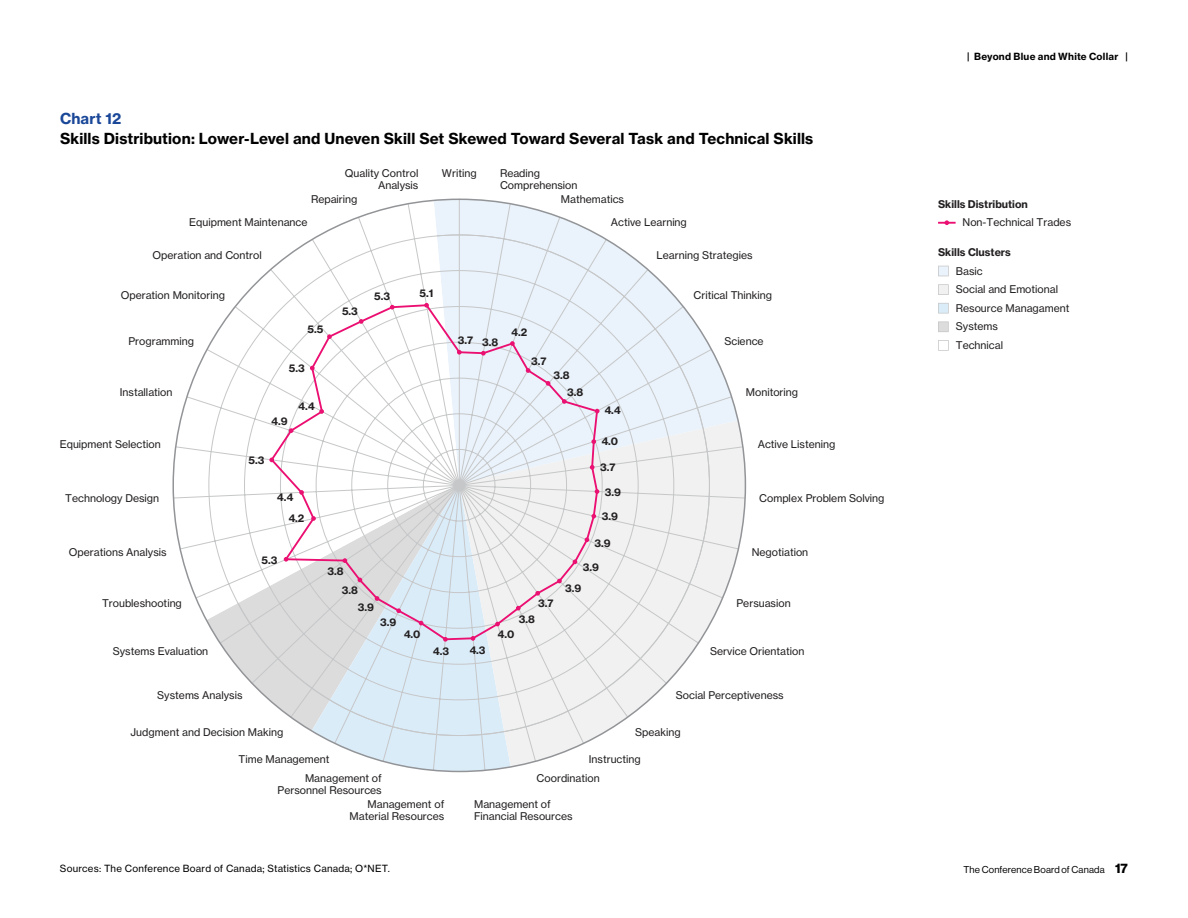
<style>
.page{position:relative;width:1188px;height:918px;background:#fff}
.page>*{position:absolute;margin:0;border:0;box-sizing:border-box;transform-origin:0 0}
.t1{font:15px "N Haas Grotesk TX Pro 75 Bd";letter-spacing:.01em;color:#000}
.t2{font:15px "N Haas Grotesk TX Pro 75 Bd";letter-spacing:.01em;color:#1a4798}
.t3{font:10.5px/12px "N Haas Grotesk TX Pro 55 Rg";color:#221f20}
.t4{font:10.5px/17.1px "N Haas Grotesk TX Pro 75 Bd";color:#221f20}
.t5{font:9.75px "N Haas Grotesk TX Pro 55 Rg";letter-spacing:.02em;color:#000}
.t6{font:9.75px "N Haas Grotesk DS Pro 55 Rg";letter-spacing:.02em;color:#000}
.t7{font:9.75px "N Haas Grotesk TX Pro 75 Bd";letter-spacing:.025em;color:#000}
.s1{font-family:"N Haas Grotesk DS Pro 75 Bd";font-size:13.5px}
</style>
<div class="page">
<svg style="left:175px;top:201px;width:571px;height:570px"></svg>
<svg style="left:938px;top:266px;width:11px;height:10px"></svg>
<svg style="left:938px;top:284px;width:11px;height:11px"></svg>
<svg style="left:938px;top:303px;width:11px;height:11px"></svg>
<svg style="left:938px;top:321px;width:11px;height:11px"></svg>
<svg style="left:938px;top:340px;width:11px;height:11px"></svg>
<svg style="left:938px;top:220px;width:18px;height:5px"></svg>
<svg style="left:269px;top:303px;width:330px;height:338px"></svg>
<svg style="left:457px;top:350px;width:5px;height:5px"></svg>
<svg style="left:481px;top:351px;width:5px;height:5px"></svg>
<svg style="left:510px;top:341px;width:5px;height:5px"></svg>
<svg style="left:526px;top:368px;width:4px;height:5px"></svg>
<svg style="left:546px;top:381px;width:4px;height:5px"></svg>
<svg style="left:562px;top:399px;width:5px;height:5px"></svg>
<svg style="left:595px;top:409px;width:5px;height:4px"></svg>
<svg style="left:591px;top:439px;width:5px;height:5px"></svg>
<svg style="left:590px;top:465px;width:5px;height:5px"></svg>
<svg style="left:595px;top:489px;width:4px;height:5px"></svg>
<svg style="left:591px;top:514px;width:5px;height:4px"></svg>
<svg style="left:585px;top:537px;width:4px;height:5px"></svg>
<svg style="left:573px;top:560px;width:4px;height:4px"></svg>
<svg style="left:557px;top:579px;width:5px;height:4px"></svg>
<svg style="left:535px;top:591px;width:5px;height:5px"></svg>
<svg style="left:516px;top:606px;width:5px;height:5px"></svg>
<svg style="left:495px;top:622px;width:5px;height:4px"></svg>
<svg style="left:471px;top:636px;width:4px;height:5px"></svg>
<svg style="left:443px;top:637px;width:5px;height:5px"></svg>
<svg style="left:419px;top:621px;width:4px;height:4px"></svg>
<svg style="left:396px;top:608px;width:5px;height:5px"></svg>
<svg style="left:375px;top:596px;width:4px;height:5px"></svg>
<svg style="left:358px;top:578px;width:4px;height:4px"></svg>
<svg style="left:343px;top:558px;width:4px;height:5px"></svg>
<svg style="left:284px;top:557px;width:4px;height:5px"></svg>
<svg style="left:311px;top:516px;width:5px;height:5px"></svg>
<svg style="left:299px;top:490px;width:5px;height:5px"></svg>
<svg style="left:269px;top:458px;width:5px;height:4px"></svg>
<svg style="left:289px;top:428px;width:4px;height:5px"></svg>
<svg style="left:319px;top:409px;width:5px;height:5px"></svg>
<svg style="left:310px;top:366px;width:5px;height:4px"></svg>
<svg style="left:327px;top:334px;width:5px;height:5px"></svg>
<svg style="left:359px;top:319px;width:5px;height:5px"></svg>
<svg style="left:390px;top:305px;width:5px;height:5px"></svg>
<svg style="left:424px;top:303px;width:5px;height:5px"></svg>
<h1 class="t2" style="left:60px;top:109px;width:63px">Chart 12</h1>
<h1 class="t1" style="left:60px;top:129px;width:755px">Skills Distribution: Lower-Level and Uneven Skill Set Skewed Toward Several Task and Technical Skills</h1>
<p class="t3" style="left:345px;top:167px;width:75px;text-align:right">Quality Control<br>Analysis</p>
<p class="t3" style="left:311px;top:193px;width:48px">Repairing</p>
<p class="t3" style="left:189px;top:216px;width:120px">Equipment Maintenance</p>
<p class="t3" style="left:153px;top:249px;width:111px">Operation and Control</p>
<p class="t3" style="left:121px;top:289px;width:106px">Operation Monitoring</p>
<p class="t3" style="left:128px;top:336px;width:67px">Programming</p>
<p class="t3" style="left:120px;top:386px;width:54px">Installation</p>
<p class="t3" style="left:60px;top:439px;width:102px">Equipment Selection</p>
<p class="t3" style="left:65px;top:492px;width:95px">Technology Design</p>
<p class="t3" style="left:69px;top:546px;width:99px">Operations Analysis</p>
<p class="t4" style="left:308px;top:321px;width:17px">5.5</p>
<p class="t4" style="left:289px;top:359px;width:17px">5.3</p>
<p class="t4" style="left:271px;top:413px;width:18px">4.9</p>
<p class="t4" style="left:298px;top:398px;width:18px">4.4</p>
<p class="t4" style="left:248px;top:451px;width:17px">5.3</p>
<p class="t4" style="left:277px;top:488px;width:18px">4.4</p>
<p class="t4" style="left:288px;top:510px;width:17px">4.2</p>
<p class="t4" style="left:262px;top:551px;width:17px">5.3</p>
<p class="t4" style="left:342px;top:302px;width:17px">5.3</p>
<p class="t4" style="left:328px;top:563px;width:18px">3.8</p>
<p class="t4" style="left:342px;top:581px;width:18px">3.8</p>
<p class="t4" style="left:374px;top:288px;width:17px">5.3</p>
<p class="t4" style="left:420px;top:285px;width:15px">5.1</p>
<p class="t3" style="left:442px;top:167px;width:36px">Writing</p>
<p class="t3" style="left:500px;top:167px;width:79px">Reading<br>Comprehension</p>
<p class="t3" style="left:561px;top:193px;width:65px">Mathematics</p>
<p class="t3" style="left:611px;top:216px;width:77px">Active Learning</p>
<p class="t3" style="left:657px;top:249px;width:98px">Learning Strategies</p>
<p class="t3" style="left:694px;top:289px;width:80px">Critical Thinking</p>
<p class="t3" style="left:724px;top:336px;width:41px">Science</p>
<p class="t4" style="left:511px;top:324px;width:17px">4.2</p>
<p class="t4" style="left:458px;top:333px;width:42px">3.7 3.8</p>
<p class="t4" style="left:531px;top:353px;width:17px">3.7</p>
<p class="t4" style="left:567px;top:367px;width:18px;text-indent:-14px">3.8<br>3.8</p>
<p class="t4" style="left:604px;top:402px;width:18px">4.4</p>
<p class="t4" style="left:601px;top:433px;width:18px">4.0</p>
<p class="t4" style="left:600px;top:459px;width:17px">3.7</p>
<p class="t4" style="left:605px;top:483px;width:18px">3.9</p>
<p class="t4" style="left:602px;top:508px;width:18px">3.9</p>
<p class="t4" style="left:595px;top:535px;width:18px">3.9</p>
<p class="t4" style="left:583px;top:558px;width:18px">3.9</p>
<p class="t4" style="left:565px;top:580px;width:18px">3.9</p>
<p class="t3" style="left:746px;top:386px;width:54px">Monitoring</p>
<p class="t3" style="left:758px;top:439px;width:79px">Active Listening</p>
<p class="t3" style="left:759px;top:492px;width:127px">Complex Problem Solving</p>
<p class="t3" style="left:752px;top:546px;width:58px">Negotiation</p>
<p class="t3" style="left:737px;top:597px;width:56px">Persuasion</p>
<p class="t3" style="left:710px;top:645px;width:96px">Service Orientation</p>
<p class="t3" style="left:676px;top:690px;width:109px">Social Perceptiveness</p>
<p class="t3" style="left:635px;top:726px;width:47px">Speaking</p>
<p class="t3" style="left:537px;top:749px;width:106px;line-height:19.5px;text-indent:52px">Instructing<br>Coordination</p>
<p class="t3" style="left:474px;top:798px;width:100px">Management of<br>Financial Resources</p>
<p class="t3" style="left:102px;top:597px;width:81px">Troubleshooting</p>
<p class="t4" style="left:538px;top:595px;width:17px">3.7</p>
<p class="t4" style="left:358px;top:599px;width:18px">3.9</p>
<p class="t4" style="left:519px;top:610px;width:18px">3.8</p>
<p class="t4" style="left:380px;top:613px;width:18px">3.9</p>
<p class="t4" style="left:404px;top:625px;width:18px">4.0</p>
<p class="t4" style="left:498px;top:626px;width:18px">4.0</p>
<p class="t4" style="left:433px;top:642px;width:18px">4.3</p>
<p class="t4" style="left:469px;top:641px;width:18px">4.3</p>
<p class="t3" style="left:113px;top:645px;width:97px">Systems Evaluation</p>
<p class="t3" style="left:157px;top:690px;width:87px">Systems Analysis</p>
<p class="t3" style="left:131px;top:726px;width:154px">Judgment and Decision Making</p>
<p class="t3" style="left:239px;top:753px;width:93px">Time Management</p>
<p class="t3" style="left:278px;top:773px;width:106px;text-align:right">Management of<br>Personnel Resources</p>
<p class="t3" style="left:350px;top:798px;width:96px;text-align:right">Management of<br>Material Resources</p>
<p class="t5" style="left:60px;top:862px;width:331px">Sources: The Conference Board of Canada; Statistics Canada; O*NET.</p>
<p class="t7" style="left:967px;top:50px;width:162px">| Beyond Blue and White Collar |</p>
<p class="t4" style="left:938px;top:195px;width:91px">Skills Distribution</p>
<p class="t3" style="left:963px;top:216px;width:110px">Non-Technical Trades</p>
<p class="t4" style="left:938px;top:244px;width:74px">Skills Clusters</p>
<p class="t3" style="left:956px;top:261px;width:104px;line-height:18.6px">Basic<br>Social and Emotional</p>
<p class="t3" style="left:956px;top:299px;width:115px;line-height:18.6px">Resource Managament<br>Systems<br>Technical</p>
<p class="t6" style="left:963px;top:864px;width:166px">The Conference Board of Canada <span class="s1">17</span></p>
</div>
